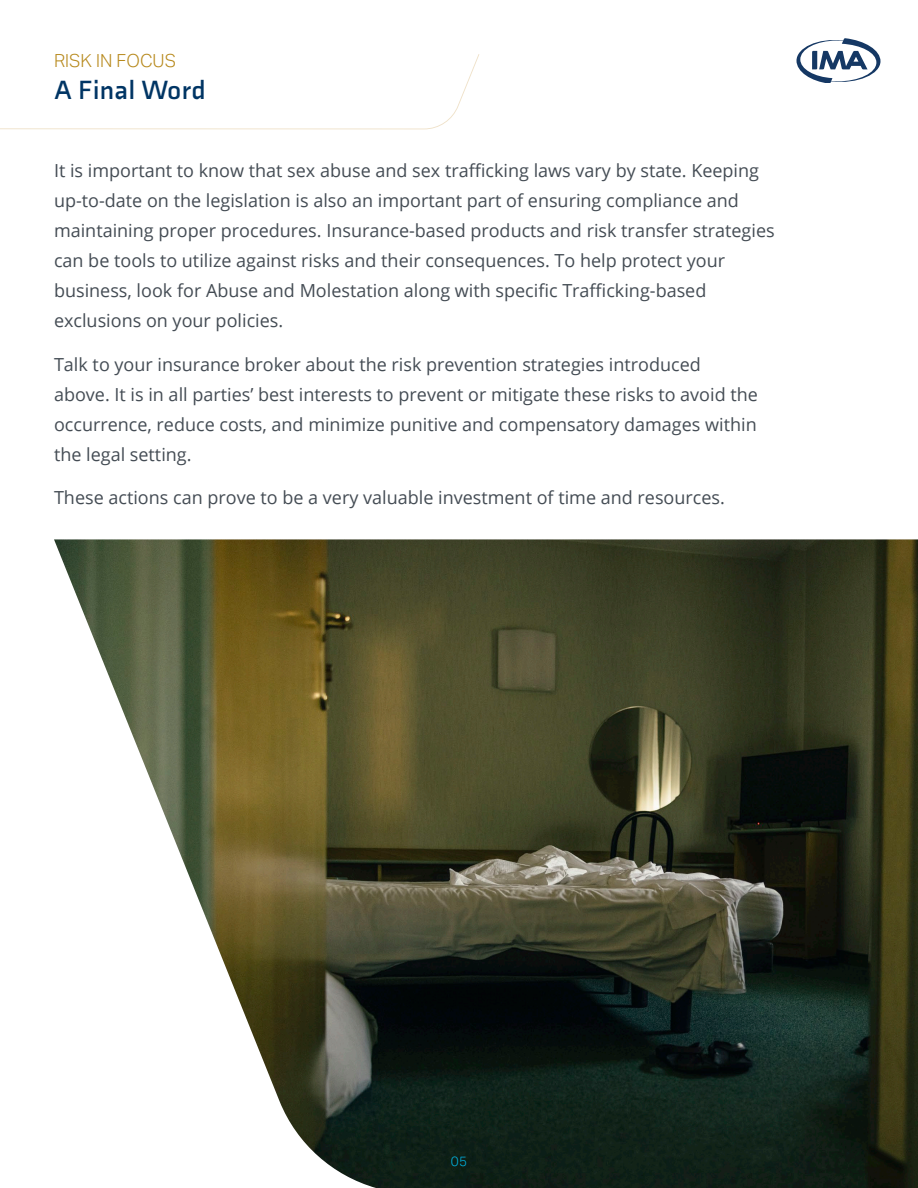
<style>
.page{position:relative;width:918px;height:1188px;background:#fff}
.page>*{position:absolute;margin:0;border:0;box-sizing:border-box;transform-origin:0 0}
.Article_Topic_-_IMA__ECM{font:700 27px "Axia";letter-spacing:.02em;color:#003564}
.Body{font:18px/30px "Open Sans";color:#444c54}
.RiF_-_Small_-_IMA__ECM{font:300 18px "Aktiv Grotesk";color:#b7891c}
.t1{font:300 13.5px "Aktiv Grotesk";color:#00b5e3}
</style>
<div class="page">
<img style="left:54px;top:539px;width:864px;height:649px">
<svg style="left:797px;top:38px;width:83px;height:45px"></svg>
<svg style="left:0;top:54px;width:479px;height:75px"></svg>
<p class="RiF_-_Small_-_IMA__ECM" style="left:54px;top:50px;width:124px">RISK IN FOCUS</p>
<p class="Article_Topic_-_IMA__ECM" style="left:54px;top:74px;width:153px">A Final Word</p>
<p class="Body" style="left:54px;top:155px;width:722px">It is important to know that sex abuse and sex trafficking laws vary by state. Keeping up-to-date on the legislation is also an important part of ensuring compliance and maintaining proper procedures. Insurance-based products and risk transfer strategies can be tools to utilize against risks and their consequences. To help protect your business, look for Abuse and Molestation along with specific Trafficking-based exclusions on your policies.</p>
<p class="Body" style="left:54px;top:349px;width:705px">Talk to your insurance broker about the risk prevention strategies introduced above. It is in all parties’ best interests to prevent or mitigate these risks to avoid the occurrence, reduce costs, and minimize punitive and compensatory damages within the legal setting.</p>
<p class="Body" style="left:54px;top:482px;width:672px">These actions can prove to be a very valuable investment of time and resources.</p>
<p class="t1" style="left:451px;top:1153px;width:18px">05</p>
</div>
